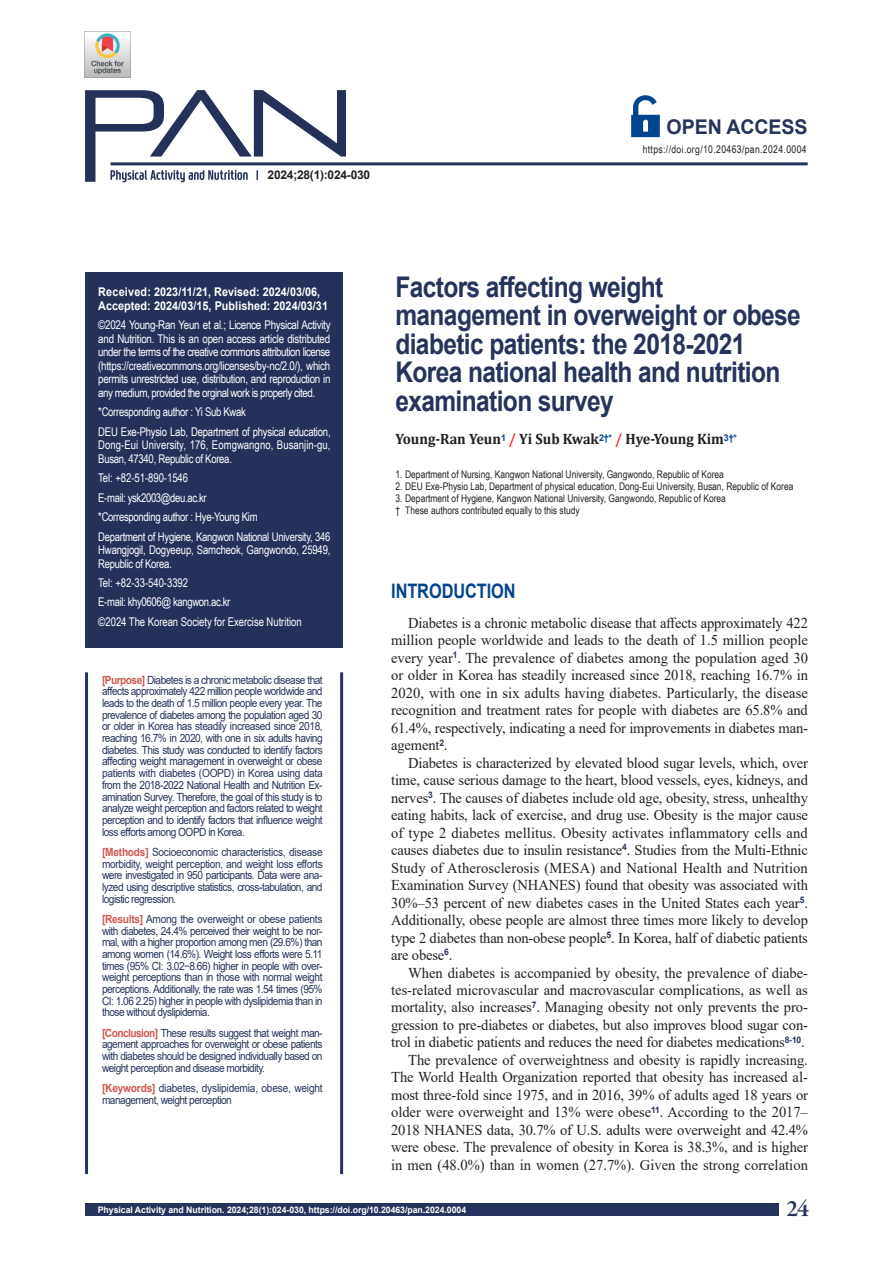
<style>
.page{position:relative;width:893px;height:1263px;background:#fff}
.page>*{position:absolute;margin:0;border:0;box-sizing:border-box;transform-origin:0 0}
.t1{font:700 28.5px/28.5px "Arial";letter-spacing:-.025em;color:#26335c;scale:.86 1}
.t2{font:600 24px "Garamond Premr Pro";color:#26335c}
.t3{font:700 20.25px "Arial";letter-spacing:-.005em;color:#26335c}
.t4{font:700 19.95px "Arial";letter-spacing:-.005em;color:#02458f;scale:.82 1}
.t5{font:700 19.5px "Arial";color:#26335c}
.t6{font:15px/17.5px "Times New Roman";letter-spacing:-.005em;color:#231f20;text-align:justify}
.t7{font:700 15px "Cambria";color:#231f20;scale:.95 1}
.t8{font:12px/13.5px "Arial Narrow";letter-spacing:-.025em;color:#fff}
.t9{font:12px/19.5px "Arial Narrow";letter-spacing:-.005em;color:#fff}
.t10{font:700 12px/13.5px "Arial";letter-spacing:.005em;color:#fff;scale:.9 1}
.t11{font:12px/13.5px "Arial Narrow";letter-spacing:.005em;color:#fff}
.t12{font:700 12px "Arial";letter-spacing:-.02em;color:#231f20}
.t13{font:11.25px/11.7px "Arial";letter-spacing:-.05em;color:#26335c;text-align:justify;scale:.9 1}
.t14{font:11.25px/11.7px "Arial";letter-spacing:-.02em;color:#26335c;scale:.9 1}
.t15{font:10.5px/12px "Arial Narrow";color:#231f20}
.t16{font:10.5px "Arial Narrow";letter-spacing:.035em;color:#231f20}
.t17{font:700 9px "Arial";letter-spacing:-.005em;color:#fff}
.s1{font-weight:700;color:#d15850}
.s2{color:#ee2928}
</style>
<div class="page">
<div style="left:85px;top:1203px;width:693px;height:13px;background:#26335c"></div>
<img style="left:631px;top:95px;width:29px;height:43px">
<hr style="left:111px;top:162px;width:697px;height:3px;background:#26335c">
<div style="left:85px;top:273px;width:258px;height:375px;background:#253159"></div>
<hr style="left:85px;top:672px;width:3px;height:502px;background:#26335c">
<hr style="left:340px;top:672px;width:3px;height:502px;background:#26335c">
<svg style="left:85px;top:90px;width:261px;height:92px"></svg>
<img style="left:84px;top:31px;width:47px;height:47px">
<p class="t12" style="left:268px;top:167px;width:104px">2024;28(1):024-030</p>
<h3 class="t3" style="left:666px;top:112px;width:143px">OPEN ACCESS</h3>
<p class="t16" style="left:643px;top:141px;width:165px">https://doi.org/10.20463/pan.2024.0004</p>
<p class="t10" style="left:98px;top:286px;width:257px">Received: 2023/11/21, Revised: 2024/03/06,<br>Accepted: 2024/03/15, Published: 2024/03/31</p>
<p class="t8" style="left:98px;top:318px;width:234px;text-align:justify">©2024 Young-Ran Yeun et al.; Licence Physical Activity and Nutrition. This is an open access article distributed under the terms of the creative commons attribution license (https://creativecommons.org/licenses/by-nc/2.0/), which permits unrestricted use, distribution, and reproduction in any medium, provided the orginal work is properly cited.</p>
<p class="t8" style="left:98px;top:402px;width:234px;line-height:19.5px">*Corresponding author : Yi Sub Kwak<br>DEU Exe-Physio Lab, Department of physical education,</p>
<p class="t11" style="left:98px;top:438px;width:234px">Dong-Eui University, 176, Eomgwangno, Busanjin-gu,<br>Busan, 47340, Republic of Korea.</p>
<p class="t8" style="left:98px;top:468px;width:234px;line-height:19.5px">Tel: +82-51-890-1546<br>E-mail: ysk2003@deu.ac.kr<br>*Corresponding author : Hye-Young Kim<br>Department of Hygiene, Kangwon National University, 346</p>
<p class="t8" style="left:98px;top:543px;width:234px">Hwangjogil, Dogyeeup, Samcheok, Gangwondo, 25949,<br>Republic of Korea.</p>
<p class="t9" style="left:98px;top:573px;width:205px">Tel: +82-33-540-3392<br>E-mail: khy0606@ kangwon.ac.kr<br>©2024 The Korean Society for Exercise Nutrition</p>
<p class="t13" style="left:102px;top:674px;width:247px"><span class="s1">[Purpose]</span> Diabetes is a chronic metabolic disease that affects approximately 422 million people worldwide and leads to the death of 1.5 million people every year. The prevalence of diabetes among the population aged 30 or older in Korea has steadily increased since 2018, reaching 16.7% in 2020, with one in six adults having diabetes. This study was conducted to identify factors affecting weight management in overweight or obese patients with diabetes (OOPD) in Korea using data from the 2018-2022 National Health and Nutrition Ex&shy;amination Survey. Therefore, the goal of this study is to analyze weight perception and factors related to weight perception and to identify factors that influence weight loss efforts among OOPD in Korea.</p>
<p class="t13" style="left:102px;top:846px;width:247px"><span class="s1">[Methods]</span> Socioeconomic characteristics, disease morbidity, weight perception, and weight loss efforts were investigated in 950 participants. Data were ana&shy;lyzed using descriptive statistics, cross-tabulation, and logistic regression.</p>
<p class="t13" style="left:102px;top:913px;width:247px"><span class="s1">[Results]</span> Among the overweight or obese patients with diabetes, 24.4% perceived their weight to be nor&shy;mal, with a higher proportion among men (29.6%) than among women (14.6%). Weight loss efforts were 5.11 times (95% CI: 3.02−8.66) higher in people with over&shy;weight perceptions than in those with normal weight perceptions. Additionally, the rate was 1.54 times (95% CI: 1.06 2.25) higher in people with dyslipidemia than in those without dyslipidemia.</p>
<p class="t13" style="left:102px;top:1027px;width:247px"><span class="s1">[Conclusion]</span> These results suggest that weight man&shy;agement approaches for overweight or obese patients with diabetes should be designed individually based on weight perception and disease morbidity.</p>
<p class="t14" style="left:102px;top:1082px;width:247px"><span class="s1">[Keywords]</span> diabetes, dyslipidemia, obese, weight management, weight perception</p>
<h1 class="t1" style="left:395px;top:273px;width:473px">Factors affecting weight management in overweight or obese diabetic patients: the 2018-2021<br>Korea national health and nutrition examination survey</h1>
<p class="t7" style="left:395px;top:429px;width:361px">Young-Ran Yeun<sup>1</sup> <span class="s2">/</span> Yi Sub Kwak<sup>2†*</sup> <span class="s2">/</span> Hye-Young Kim<sup>3†*</sup></p>
<p class="t15" style="left:395px;top:468px;width:330px">1. Department of Nursing, Kangwon National University, Gangwondo, Republic of Korea</p>
<p class="t15" style="left:395px;top:480px;width:399px">2. DEU Exe-Physio Lab, Department of physical education, Dong-Eui University, Busan, Republic of Korea</p>
<p class="t15" style="left:395px;top:492px;width:332px">3. Department of Hygiene, Kangwon National University, Gangwondo, Republic of Korea † These authors contributed equally to this study</p>
<h3 class="t4" style="left:391px;top:577px;width:153px">INTRODUCTION</h3>
<p class="t6" style="left:391px;top:614px;width:418px;text-indent:17px">Diabetes is a chronic metabolic disease that affects approximately 422 million people worldwide and leads to the death of 1.5 million people every year<sup>1</sup>. The prevalence of diabetes among the population aged 30 or older in Korea has steadily increased since 2018, reaching 16.7% in 2020, with one in six adults having diabetes. Particularly, the disease recognition and treatment rates for people with diabetes are 65.8% and 61.4%, respectively, indicating a need for improvements in diabetes man&shy;agement<sup>2</sup>.</p>
<p class="t6" style="left:391px;top:754px;width:418px;text-indent:17px">Diabetes is characterized by elevated blood sugar levels, which, over time, cause serious damage to the heart, blood vessels, eyes, kidneys, and nerves<sup>3</sup>. The causes of diabetes include old age, obesity, stress, unhealthy eating habits, lack of exercise, and drug use. Obesity is the major cause of type 2 diabetes mellitus. Obesity activates inflammatory cells and causes diabetes due to insulin resistance<sup>4</sup>. Studies from the Multi-Ethnic Study of Atherosclerosis (MESA) and National Health and Nutrition Examination Survey (NHANES) found that obesity was associated with 30%–53 percent of new diabetes cases in the United States each year<sup>5</sup>.<br>Additionally, obese people are almost three times more likely to develop type 2 diabetes than non-obese people<sup>5</sup>. In Korea, half of diabetic patients are obese<sup>6</sup>.</p>
<p class="t6" style="left:391px;top:963px;width:418px;text-align:right">When diabetes is accompanied by obesity, the prevalence of diabe&shy;tes-related microvascular and macrovascular complications, as well as mortality, also increases<sup>7</sup>. Managing obesity not only prevents the pro&shy;gression to pre-diabetes or diabetes, but also improves blood sugar con&shy;trol in diabetic patients and reduces the need for diabetes medications<sup>8-10</sup>.<br>The prevalence of overweightness and obesity is rapidly increasing.<br>The World Health Organization reported that obesity has increased al&shy;most three-fold since 1975, and in 2016, 39% of adults aged 18 years or older were overweight and 13% were obese<sup>11</sup>. According to the 2017– 2018 NHANES data, 30.7% of U.S. adults were overweight and 42.4% were obese. The prevalence of obesity in Korea is 38.3%, and is higher in men (48.0%) than in women (27.7%). Given the strong correlation</p>
<p class="t17" style="left:98px;top:1203px;width:370px">Physical Activity and Nutrition. 2024;28(1):024-030, https://doi.org/10.20463/pan.2024.0004</p>
<h3 class="t5" style="left:788px;top:1192px;width:22px">24</h3>
<h2 class="t2" style="left:786px;top:1194px;width:24px">24</h2>
</div>
